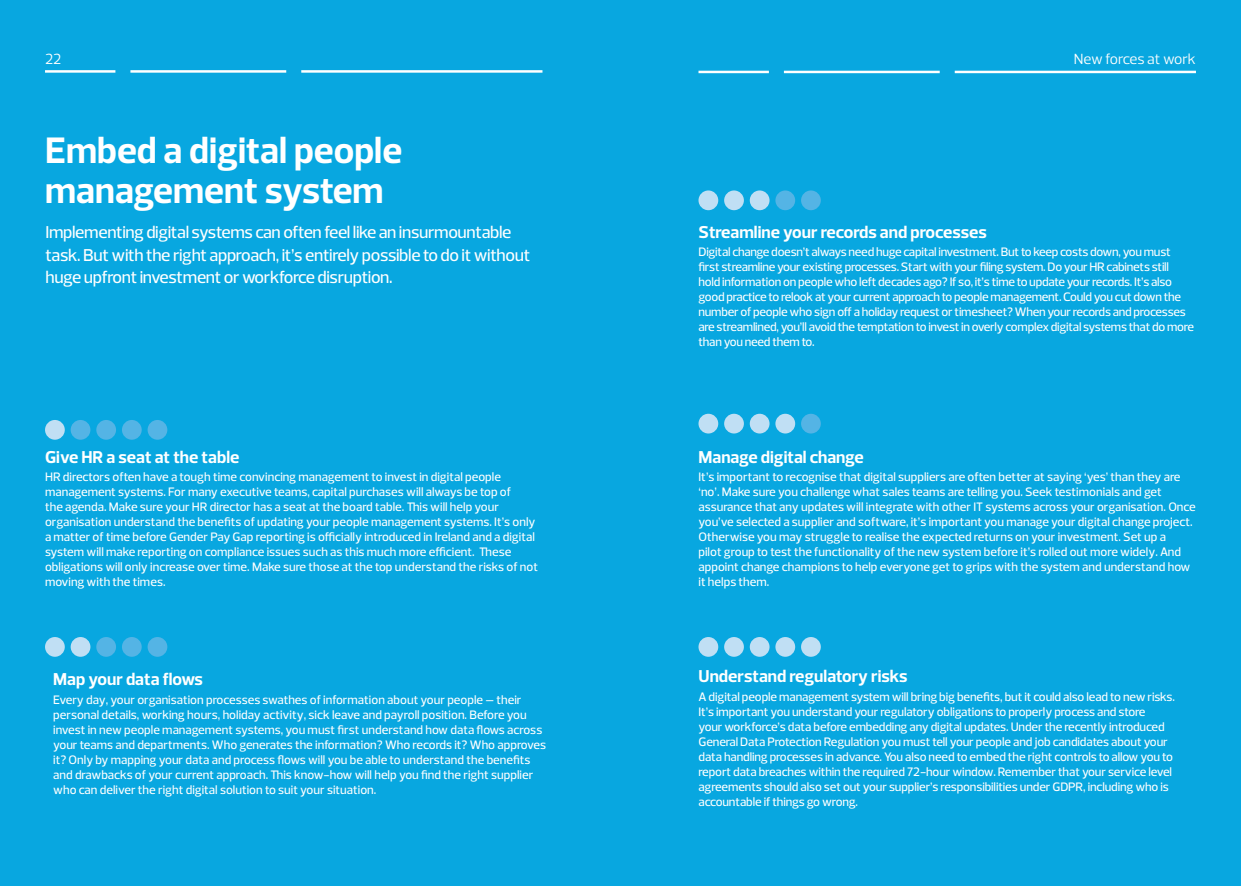
<style>
.page{position:relative;width:1241px;height:886px;background:#fff}
.page>*{position:absolute;margin:0;border:0;box-sizing:border-box;transform-origin:0 0}
.Heading_one_WHITE{font:700 37.5px/40px "Prelo";color:#fff}
.Intro_WHITE{font:500 17.5px/22.5px "Prelo";letter-spacing:-.02em;color:#fff}
.Heading_1_WHITE{font:700 17.5px "Prelo";color:#fff}
.Intro_paragraph{font:700 17.5px "Prelo";color:#fff}
.t1{font:15px "Prelo";color:#fff}
.Body_main_WHITE{font:500 12.5px/15px "Prelo";letter-spacing:-.01em;color:#fff}
</style>
<div class="page">
<div style="left:0;top:0;width:1240px;height:886px;background:#08a7e0"></div>
<hr style="left:698px;top:71px;width:70px;height:2px;background:#fff">
<hr style="left:783px;top:71px;width:156px;height:2px;background:#fff">
<hr style="left:954px;top:71px;width:241px;height:2px;background:#fff">
<hr style="left:45px;top:70px;width:70px;height:3px;background:#fff">
<hr style="left:130px;top:70px;width:156px;height:3px;background:#fff">
<hr style="left:301px;top:70px;width:241px;height:3px;background:#fff">
<div style="left:45px;top:420px;width:20px;height:20px;background:#c0dff4;border-radius:50%"></div>
<div style="left:71px;top:420px;width:19px;height:20px;background:#54b4e5;border-radius:50%"></div>
<div style="left:96px;top:420px;width:20px;height:20px;background:#54b4e5;border-radius:50%"></div>
<div style="left:122px;top:420px;width:20px;height:20px;background:#54b4e5;border-radius:50%"></div>
<div style="left:147px;top:420px;width:20px;height:20px;background:#54b4e5;border-radius:50%"></div>
<div style="left:45px;top:637px;width:20px;height:20px;background:#c0dff4;border-radius:50%"></div>
<div style="left:71px;top:637px;width:19px;height:20px;background:#c0dff4;border-radius:50%"></div>
<div style="left:96px;top:637px;width:20px;height:20px;background:#54b4e5;border-radius:50%"></div>
<div style="left:122px;top:637px;width:20px;height:20px;background:#54b4e5;border-radius:50%"></div>
<div style="left:147px;top:637px;width:20px;height:20px;background:#54b4e5;border-radius:50%"></div>
<div style="left:698px;top:190px;width:20px;height:20px;background:#c0dff4;border-radius:50%"></div>
<div style="left:724px;top:190px;width:19px;height:20px;background:#c0dff4;border-radius:50%"></div>
<div style="left:749px;top:190px;width:20px;height:20px;background:#c0dff4;border-radius:50%"></div>
<div style="left:775px;top:190px;width:20px;height:20px;background:#54b4e5;border-radius:50%"></div>
<div style="left:801px;top:190px;width:19px;height:20px;background:#54b4e5;border-radius:50%"></div>
<div style="left:698px;top:414px;width:20px;height:19px;background:#c0dff4;border-radius:50%"></div>
<div style="left:724px;top:414px;width:19px;height:19px;background:#c0dff4;border-radius:50%"></div>
<div style="left:749px;top:414px;width:20px;height:19px;background:#c0dff4;border-radius:50%"></div>
<div style="left:775px;top:414px;width:20px;height:19px;background:#c0dff4;border-radius:50%"></div>
<div style="left:801px;top:414px;width:19px;height:19px;background:#54b4e5;border-radius:50%"></div>
<div style="left:698px;top:637px;width:20px;height:20px;background:#c0dff4;border-radius:50%"></div>
<div style="left:724px;top:637px;width:19px;height:20px;background:#c0dff4;border-radius:50%"></div>
<div style="left:749px;top:637px;width:20px;height:20px;background:#c0dff4;border-radius:50%"></div>
<div style="left:775px;top:637px;width:20px;height:20px;background:#c0dff4;border-radius:50%"></div>
<div style="left:801px;top:637px;width:19px;height:20px;background:#c0dff4;border-radius:50%"></div>
<p class="t1" style="left:45px;top:49px;width:18px">22</p>
<p class="t1" style="left:1073px;top:49px;width:123px">New forces at work</p>
<p class="Heading_one_WHITE" style="left:45px;top:131px;width:358px">Embed a digital people management system</p>
<p class="Intro_WHITE" style="left:45px;top:221px;width:486px">Implementing digital systems can often feel like an insurmountable task. But with the right approach, it’s entirely possible to do it without huge upfront investment or workforce disruption.</p>
<p class="Heading_1_WHITE" style="left:698px;top:221px;width:290px">Streamline your records and processes</p>
<p class="Body_main_WHITE" style="left:698px;top:245px;width:497px">Digital change doesn’t always need huge capital investment. But to keep costs down, you must first streamline your existing processes. Start with your filing system. Do your HR cabinets still<br>hold information on people who left decades ago? If so, it’s time to update your records. It’s also good practice to relook at your current approach to people management. Could you cut down the number of people who sign off a holiday request or timesheet? When your records and processes are streamlined, you’ll avoid the temptation to invest in overly complex digital systems that do more than you need them to.</p>
<p class="Heading_1_WHITE" style="left:45px;top:446px;width:196px">Give HR a seat at the table</p>
<p class="Body_main_WHITE" style="left:45px;top:470px;width:494px">HR directors often have a tough time convincing management to invest in digital people management systems. For many executive teams, capital purchases will always be top of<br>the agenda. Make sure your HR director has a seat at the board table. This will help your organisation understand the benefits of updating your people management systems. It’s only a matter of time before Gender Pay Gap reporting is officially introduced in Ireland and a digital system will make reporting on compliance issues such as this much more efficient. These obligations will only increase over time. Make sure those at the top understand the risks of not moving with the times.</p>
<p class="Intro_paragraph" style="left:698px;top:446px;width:167px">Manage digital change</p>
<p class="Body_main_WHITE" style="left:698px;top:470px;width:499px">It’s important to recognise that digital suppliers are often better at saying ‘yes’ than they are ‘no’. Make sure you challenge what sales teams are telling you. Seek testimonials and get assurance that any updates will integrate with other IT systems across your organisation. Once you’ve selected a supplier and software, it’s important you manage your digital change project.<br>Otherwise you may struggle to realise the expected returns on your investment. Set up a<br>pilot group to test the functionality of the new system before it’s rolled out more widely. And appoint change champions to help everyone get to grips with the system and understand how it helps them.</p>
<p class="Heading_1_WHITE" style="left:53px;top:668px;width:151px">Map your data flows</p>
<p class="Body_main_WHITE" style="left:53px;top:692px;width:494px">Every day, your organisation processes swathes of information about your people – their personal details, working hours, holiday activity, sick leave and payroll position. Before you invest in new people management systems, you must first understand how data flows across your teams and departments. Who generates the information? Who records it? Who approves it? Only by mapping your data and process flows will you be able to understand the benefits and drawbacks of your current approach. This know-how will help you find the right supplier who can deliver the right digital solution to suit your situation.</p>
<p class="Intro_paragraph" style="left:698px;top:665px;width:210px">Understand regulatory risks</p>
<p class="Body_main_WHITE" style="left:698px;top:689px;width:478px">A digital people management system will bring big benefits, but it could also lead to new risks.<br>It’s important you understand your regulatory obligations to properly process and store<br>your workforce’s data before embedding any digital updates. Under the recently introduced General Data Protection Regulation you must tell your people and job candidates about your data handling processes in advance. You also need to embed the right controls to allow you to report data breaches within the required 72-hour window. Remember that your service level agreements should also set out your supplier’s responsibilities under GDPR, including who is accountable if things go wrong.</p>
</div>
